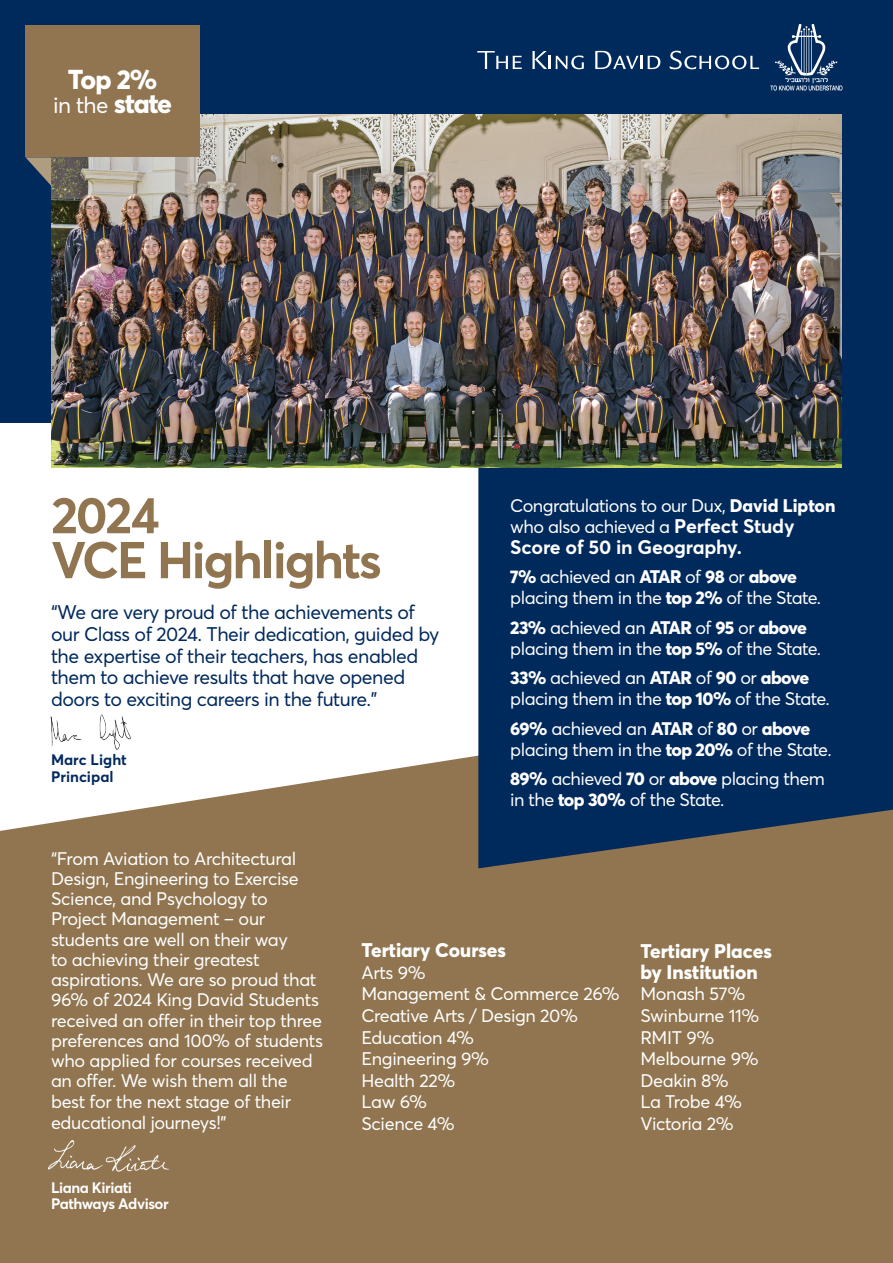
<style>
.page{position:relative;width:893px;height:1263px;background:#fff}
.page>*{position:absolute;margin:0;border:0;box-sizing:border-box;transform-origin:0 0}
.t1{font:700 51px/45px "Averta";letter-spacing:-.04em;color:#907550}
.t2{font:800 27px "Averta";color:#fff}
.t3{font:22.5px "Averta";color:#fff}
.t4{font:19.5px/21.8px "Averta";letter-spacing:-.025em;color:#00295c}
.t5{font:800 19.5px/21px "Averta";color:#fff}
.t6{font:700 19.5px "Averta";letter-spacing:-.01em;color:#fff}
.t7{font:18px/21.6px "Averta";letter-spacing:-.02em;color:#fff}
.t8{font:700 15px/16.5px "Averta";letter-spacing:-.03em;color:#fff}
.t9{font:700 15px/16.5px "Averta";color:#00295c}
.s1{font-weight:800;font-size:27px}
.s2{font-weight:800}
.s3{font-weight:700;font-size:19.5px}
</style>
<div class="page">
<div style="left:0;top:0;width:893px;height:422px;background:#00295c"></div>
<div style="left:0;top:755px;width:893px;height:508px;background:#907550"></div>
<div style="left:478px;top:50px;width:415px;height:818px;background:#00295c"></div>
<img style="left:51px;top:115px;width:791px;height:353px">
<svg style="left:477px;top:51px;width:45px;height:18px"></svg>
<svg style="left:532px;top:51px;width:52px;height:18px"></svg>
<svg style="left:595px;top:51px;width:65px;height:18px"></svg>
<svg style="left:669px;top:51px;width:90px;height:18px"></svg>
<svg style="left:770px;top:24px;width:72px;height:67px"></svg>
<img style="left:50px;top:714px;width:81px;height:36px">
<div style="left:26px;top:26px;width:174px;height:131px;background:#907550"></div>
<img style="left:40px;top:1140px;width:135px;height:34px">
<svg style="left:26px;top:157px;width:25px;height:29px"></svg>
<h2 class="t2" style="left:68px;top:62px;width:91px">Top 2%</h2>
<p class="t3" style="left:53px;top:91px;width:120px">in the <span class="s1">state</span></p>
<h1 class="t1" style="left:51px;top:492px;width:332px">2024<br>VCE Highlights</h1>
<p class="t4" style="left:51px;top:601px;width:390px">“We are very proud of the achievements of our Class of 2024. Their dedication, guided by the expertise of their teachers, has enabled them to achieve results that have opened doors to exciting careers in the future.”</p>
<p class="t9" style="left:51px;top:751px;width:77px">Marc Light<br>Principal</p>
<p class="t7" style="left:510px;top:495px;width:327px;line-height:21px">Congratulations to our Dux, <span class="s2">David Lipton </span>who also achieved a <span class="s3">Perfect Study</span></p>
<p class="t6" style="left:510px;top:534px;width:233px">Score of 50 in Geography.</p>
<p class="t7" style="left:510px;top:566px;width:312px;line-height:21px"><span class="s2">7%</span> achieved an <span class="s2">ATAR</span> of <span class="s2">98</span> or <span class="s2">above </span>placing them in the <span class="s2">top 2%</span> of the State.</p>
<p class="t7" style="left:510px;top:617px;width:312px;line-height:21px"><span class="s2">23%</span> achieved an <span class="s2">ATAR</span> of <span class="s2">95</span> or <span class="s2">above </span>placing them in the <span class="s2">top 5%</span> of the State.</p>
<p class="t7" style="left:510px;top:667px;width:321px;line-height:21px"><span class="s2">33%</span> achieved an <span class="s2">ATAR</span> of <span class="s2">90</span> or <span class="s2">above </span>placing them in the <span class="s2">top 10%</span> of the State.</p>
<p class="t7" style="left:510px;top:718px;width:323px;line-height:21px"><span class="s2">69%</span> achieved an <span class="s2">ATAR</span> of <span class="s2">80</span> or <span class="s2">above </span>placing them in the <span class="s2">top 20%</span> of the State.</p>
<p class="t7" style="left:510px;top:768px;width:316px;line-height:21px"><span class="s2">89%</span> achieved <span class="s2">70</span> or <span class="s2">above</span> placing them in the <span class="s2">top 30%</span> of the State.</p>
<p class="t7" style="left:51px;top:848px;width:274px;line-height:20.4px">“From Aviation to Architectural<br>Design, Engineering to Exercise<br>Science, and Psychology to<br>Project Management – our students are well on their way<br>to achieving their greatest aspirations. We are so proud that<br>96% of 2024 King David Students received an offer in their top three preferences and 100% of students who applied for courses received an offer. We wish them all the best for the next stage of their educational journeys!”</p>
<p class="t8" style="left:51px;top:1179px;width:119px">Liana Kiriati<br>Pathways Advisor</p>
<p class="t5" style="left:361px;top:939px;width:146px">Tertiary Courses</p>
<p class="t7" style="left:361px;top:961px;width:260px">Arts 9%<br>Management &amp; Commerce 26%<br>Creative Arts / Design 20%<br>Education 4%<br>Engineering 9%<br>Health 22%<br>Law 6%<br>Science 4%</p>
<p class="t5" style="left:640px;top:940px;width:133px">Tertiary Places by Institution</p>
<p class="t7" style="left:640px;top:983px;width:121px">Monash 57%<br>Swinburne 11%<br>RMIT 9%<br>Melbourne 9%<br>Deakin 8%<br>La Trobe 4%<br>Victoria 2%</p>
</div>
